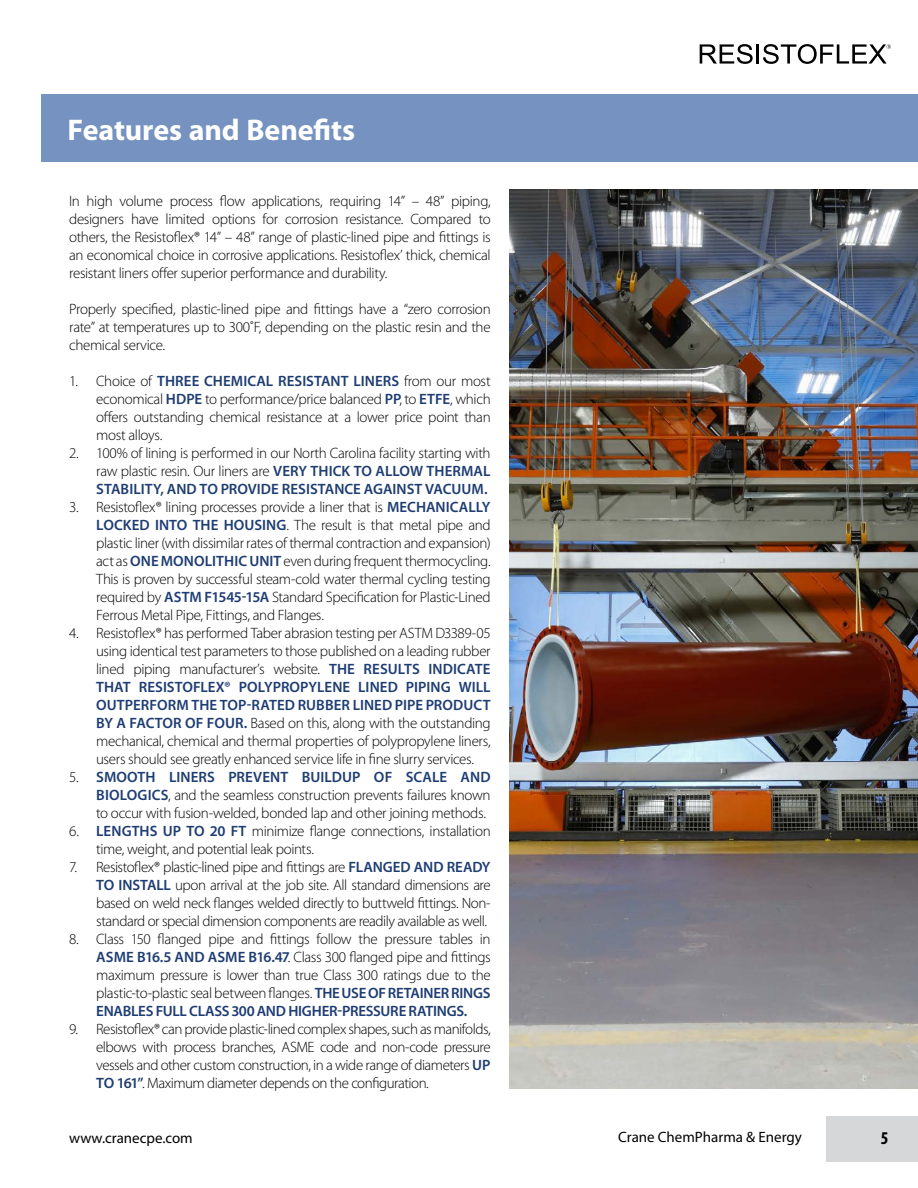
<style>
.page{position:relative;width:918px;height:1188px;background:#fff}
.page>*{position:absolute;margin:0;border:0;box-sizing:border-box;transform-origin:0 0}
.t1{font:700 30px "Myriad Pro";letter-spacing:-.005em;color:#fff}
.t2{font:700 condensed 18px "Myriad Pro";color:#000}
.t3{font:300 15px/18px "Myriad Pro";letter-spacing:-.025em;color:#000;text-align:justify}
.t4{font:15px "Myriad Pro";color:#000}
.s1{font-weight:600;color:#1e3d73}
</style>
<div class="page">
<svg style="left:700px;top:44px;width:53px;height:20px"></svg>
<hr style="left:757px;top:44px;width:2px;height:20px;background:#000">
<svg style="left:763px;top:44px;width:128px;height:20px"></svg>
<div style="left:41px;top:94px;width:877px;height:68px;background:#7592c1"></div>
<div style="left:826px;top:1116px;width:92px;height:46px;background:#d5d7d8"></div>
<img style="left:510px;top:189px;width:408px;height:900px">
<h1 class="t1" style="left:68px;top:110px;width:289px">Features and Benefits</h1>
<p class="t3" style="left:69px;top:192px;width:423px">In high volume process flow applications, requiring 14” – 48” piping, designers have limited options for corrosion resistance. Compared to others, the Resistoflex® 14” – 48” range of plastic-lined pipe and fittings is an economical choice in corrosive applications. Resistoflex’ thick, chemical resistant liners offer superior performance and durability.</p>
<p class="t3" style="left:69px;top:300px;width:423px">Properly specified, plastic-lined pipe and fittings have a “zero corrosion rate” at temperatures up to 300˚F, depending on the plastic resin and the chemical service.</p>
<p class="t3" style="left:96px;top:372px;width:396px;text-indent:-27px">1. Choice of <span class="s1">THREE CHEMICAL RESISTANT LINERS</span> from our most economical <span class="s1">HDPE</span> to performance/price balanced <span class="s1">PP</span>, to <span class="s1">ETFE</span>, which offers outstanding chemical resistance at a lower price point than most alloys.</p>
<p class="t3" style="left:96px;top:444px;width:396px;text-indent:-27px">2. 100% of lining is performed in our North Carolina facility starting with raw plastic resin. Our liners are <span class="s1">VERY THICK TO ALLOW THERMAL STABILITY, AND TO PROVIDE RESISTANCE AGAINST VACUUM.</span></p>
<p class="t3" style="left:96px;top:498px;width:396px;text-indent:-27px">3. Resistoflex® lining processes provide a liner that is <span class="s1">MECHANICALLY LOCKED INTO THE HOUSING</span>. The result is that metal pipe and plastic liner (with dissimilar rates of thermal contraction and expansion) act as <span class="s1">ONE MONOLITHIC UNIT</span> even during frequent thermocycling.<br>This is proven by successful steam-cold water thermal cycling testing required by <span class="s1">ASTM F1545-15A</span> Standard Specification for Plastic-Lined Ferrous Metal Pipe, Fittings, and Flanges.</p>
<p class="t3" style="left:96px;top:624px;width:396px;text-indent:-27px">4. Resistoflex® has performed Taber abrasion testing per ASTM D3389-05 using identical test parameters to those published on a leading rubber lined piping manufacturer’s website. <span class="s1">THE RESULTS INDICATE THAT RESISTOFLEX® POLYPROPYLENE LINED PIPING WILL OUTPERFORM THE TOP-RATED RUBBER LINED PIPE PRODUCT BY A FACTOR OF FOUR.</span> Based on this, along with the outstanding mechanical, chemical and thermal properties of polypropylene liners, users should see greatly enhanced service life in fine slurry services.</p>
<p class="t3" style="left:96px;top:768px;width:396px;text-indent:-27px">5. <span class="s1">SMOOTH LINERS PREVENT BUILDUP OF SCALE AND BIOLOGICS</span>, and the seamless construction prevents failures known to occur with fusion-welded, bonded lap and other joining methods.</p>
<p class="t3" style="left:96px;top:822px;width:396px;text-indent:-27px">6. <span class="s1">LENGTHS UP TO 20 FT</span> minimize flange connections, installation time, weight, and potential leak points.</p>
<p class="t3" style="left:96px;top:858px;width:396px;text-indent:-27px">7. Resistoflex® plastic-lined pipe and fittings are <span class="s1">FLANGED AND READY TO INSTALL</span> upon arrival at the job site. All standard dimensions are based on weld neck flanges welded directly to buttweld fittings. Non&shy;standard or special dimension components are readily available as well.</p>
<p class="t3" style="left:96px;top:930px;width:396px;text-indent:-27px">8. Class 150 flanged pipe and fittings follow the pressure tables in <span class="s1">ASME B16.5 AND ASME B16.47</span>. Class 300 flanged pipe and fittings maximum pressure is lower than true Class 300 ratings due to the plastic-to-plastic seal between flanges. <span class="s1">THE USE OF RETAINER RINGS ENABLES FULL CLASS 300 AND HIGHER-PRESSURE RATINGS.</span></p>
<p class="t3" style="left:96px;top:1020px;width:396px;text-indent:-27px">9. Resistoflex® can provide plastic-lined complex shapes, such as manifolds, elbows with process branches, ASME code and non-code pressure vessels and other custom construction, in a wide range of diameters <span class="s1">UP TO 161”</span>. Maximum diameter depends on the configuration.</p>
<p class="t4" style="left:69px;top:1128px;width:125px">www.cranecpe.com</p>
<p class="t4" style="left:618px;top:1128px;width:185px">Crane ChemPharma &amp; Energy</p>
<p class="t2" style="left:881px;top:1127px;width:9px">5</p>
</div>
